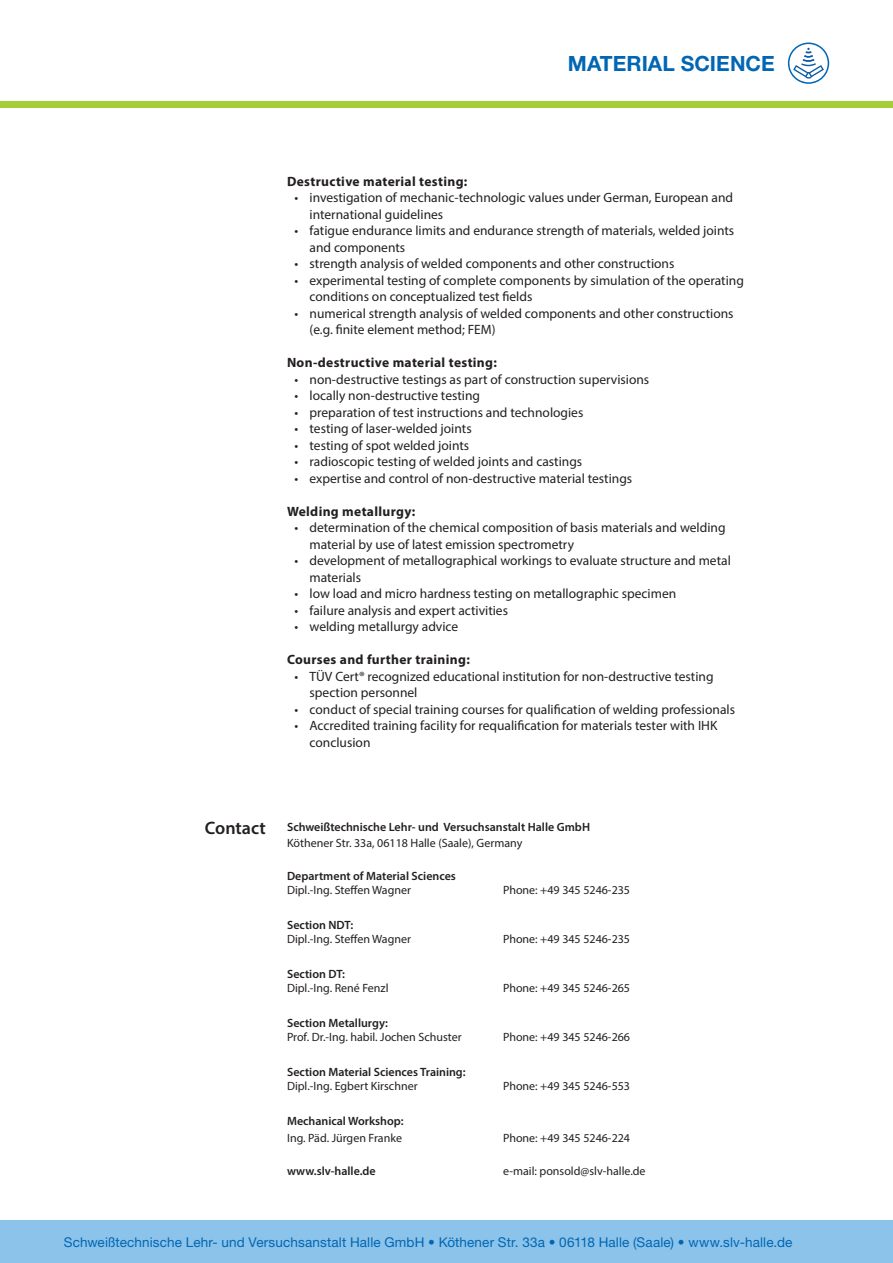
<style>
.page{position:relative;width:893px;height:1263px;background:#fff}
.page>*{position:absolute;margin:0;border:0;box-sizing:border-box;transform-origin:0 0}
.t1{font:700 21px "Helvetica Neue LT Std";color:#0166b3}
.t2{font:600 18px "Myriad Pro";color:#231f20}
.t3{font:13.5px/16.5px "Myriad Pro";color:#231f20}
.t4{font:700 13.5px "Myriad Pro";letter-spacing:.025em;color:#231f20}
.t5{font:13.5px "Helvetica Neue LT Std";letter-spacing:.01em;color:#0166b3}
.t6{font:12px "Myriad Pro";color:#231f20}
.t7{font:600 12px "Myriad Pro";color:#231f20}
</style>
<div class="page">
<div style="left:0;top:101px;width:893px;height:7px;background:#a6ce39"></div>
<svg style="left:788px;top:43px;width:41px;height:41px"></svg>
<div style="left:0;top:1220px;width:893px;height:43px;background:#8bc3ea"></div>
<h1 class="t1" style="left:568px;top:50px;width:208px">MATERIAL SCIENCE</h1>
<p class="t4" style="left:287px;top:172px;width:182px">Destructive material testing:</p>
<p class="t3" style="left:310px;top:189px;width:425px;text-indent:-15px">• investigation of mechanic-technologic values under German, European and international guidelines</p>
<p class="t3" style="left:310px;top:222px;width:426px;text-indent:-15px">• fatigue endurance limits and endurance strength of materials, welded joints and components</p>
<p class="t3" style="left:295px;top:255px;width:381px">• strength analysis of welded components and other constructions</p>
<p class="t3" style="left:310px;top:272px;width:436px;text-indent:-15px">• experimental testing of complete components by simulation of the operating conditions on conceptualized test fields</p>
<p class="t3" style="left:310px;top:305px;width:426px;text-indent:-15px">• numerical strength analysis of welded components and other constructions (e.g. finite element method; FEM)</p>
<p class="t4" style="left:287px;top:354px;width:211px">Non-destructive material testing:</p>
<p class="t3" style="left:295px;top:370px;width:356px">• non-destructive testings as part of construction supervisions</p>
<p class="t3" style="left:295px;top:387px;width:187px">• locally non-destructive testing</p>
<p class="t3" style="left:295px;top:403px;width:290px">• preparation of test instructions and technologies</p>
<p class="t3" style="left:295px;top:420px;width:179px">• testing of laser-welded joints</p>
<p class="t3" style="left:295px;top:436px;width:176px">• testing of spot welded joints</p>
<p class="t3" style="left:295px;top:453px;width:289px">• radioscopic testing of welded joints and castings</p>
<p class="t3" style="left:295px;top:469px;width:339px">• expertise and control of non-destructive material testings</p>
<p class="t4" style="left:287px;top:502px;width:130px">Welding metallurgy:</p>
<p class="t3" style="left:310px;top:519px;width:418px;text-indent:-15px">• determination of the chemical composition of basis materials and welding material by use of latest emission spectrometry</p>
<p class="t3" style="left:310px;top:552px;width:423px;text-indent:-15px">• development of metallographical workings to evaluate structure and metal materials</p>
<p class="t3" style="left:295px;top:585px;width:383px">• low load and micro hardness testing on metallographic specimen</p>
<p class="t3" style="left:295px;top:601px;width:215px">• failure analysis and expert activities</p>
<p class="t3" style="left:295px;top:618px;width:165px">• welding metallurgy advice</p>
<p class="t4" style="left:287px;top:651px;width:184px">Courses and further training:</p>
<p class="t3" style="left:310px;top:667px;width:406px;text-indent:-15px">• TÜV Cert® recognized educational institution for non-destructive testing spection personnel</p>
<p class="t3" style="left:295px;top:700px;width:442px">• conduct of special training courses for qualification of welding professionals</p>
<p class="t3" style="left:310px;top:717px;width:409px;text-indent:-15px">• Accredited training facility for requalification for materials tester with IHK conclusion</p>
<h2 class="t2" style="left:205px;top:817px;width:62px">Contact</h2>
<p class="t7" style="left:287px;top:819px;width:305px">Schweißtechnische Lehr- und Versuchsanstalt Halle GmbH</p>
<p class="t6" style="left:287px;top:836px;width:237px">Köthener Str. 33a, 06118 Halle (Saale), Germany</p>
<p class="t7" style="left:287px;top:868px;width:170px">Department of Material Sciences</p>
<p class="t6" style="left:287px;top:882px;width:125px">Dipl.-Ing. Steffen Wagner</p>
<p class="t6" style="left:503px;top:882px;width:129px">Phone: +49 345 5246-235</p>
<p class="t7" style="left:287px;top:917px;width:68px">Section NDT:</p>
<p class="t6" style="left:287px;top:931px;width:125px">Dipl.-Ing. Steffen Wagner</p>
<p class="t6" style="left:503px;top:931px;width:129px">Phone: +49 345 5246-235</p>
<p class="t7" style="left:287px;top:966px;width:60px">Section DT:</p>
<p class="t6" style="left:287px;top:980px;width:103px">Dipl.-Ing. René Fenzl</p>
<p class="t6" style="left:503px;top:980px;width:129px">Phone: +49 345 5246-265</p>
<p class="t7" style="left:287px;top:1015px;width:102px">Section Metallurgy:</p>
<p class="t6" style="left:287px;top:1029px;width:176px">Prof. Dr.-Ing. habil. Jochen Schuster</p>
<p class="t6" style="left:503px;top:1029px;width:129px">Phone: +49 345 5246-266</p>
<p class="t7" style="left:287px;top:1064px;width:180px">Section Material Sciences Training:</p>
<p class="t6" style="left:287px;top:1078px;width:132px">Dipl.-Ing. Egbert Kirschner</p>
<p class="t6" style="left:503px;top:1078px;width:129px">Phone: +49 345 5246-553</p>
<p class="t7" style="left:287px;top:1113px;width:118px">Mechanical Workshop:</p>
<p class="t6" style="left:287px;top:1130px;width:117px">Ing. Päd. Jürgen Franke</p>
<p class="t6" style="left:503px;top:1130px;width:129px">Phone: +49 345 5246-224</p>
<p class="t7" style="left:287px;top:1163px;width:90px">www.slv-halle.de</p>
<p class="t6" style="left:503px;top:1163px;width:144px">e-mail: ponsold@slv-halle.de</p>
<p class="t5" style="left:64px;top:1234px;width:730px">Schweißtechnische Lehr- und Versuchsanstalt Halle GmbH • Köthener Str. 33a • 06118 Halle (Saale) • www.slv-halle.de</p>
</div>
